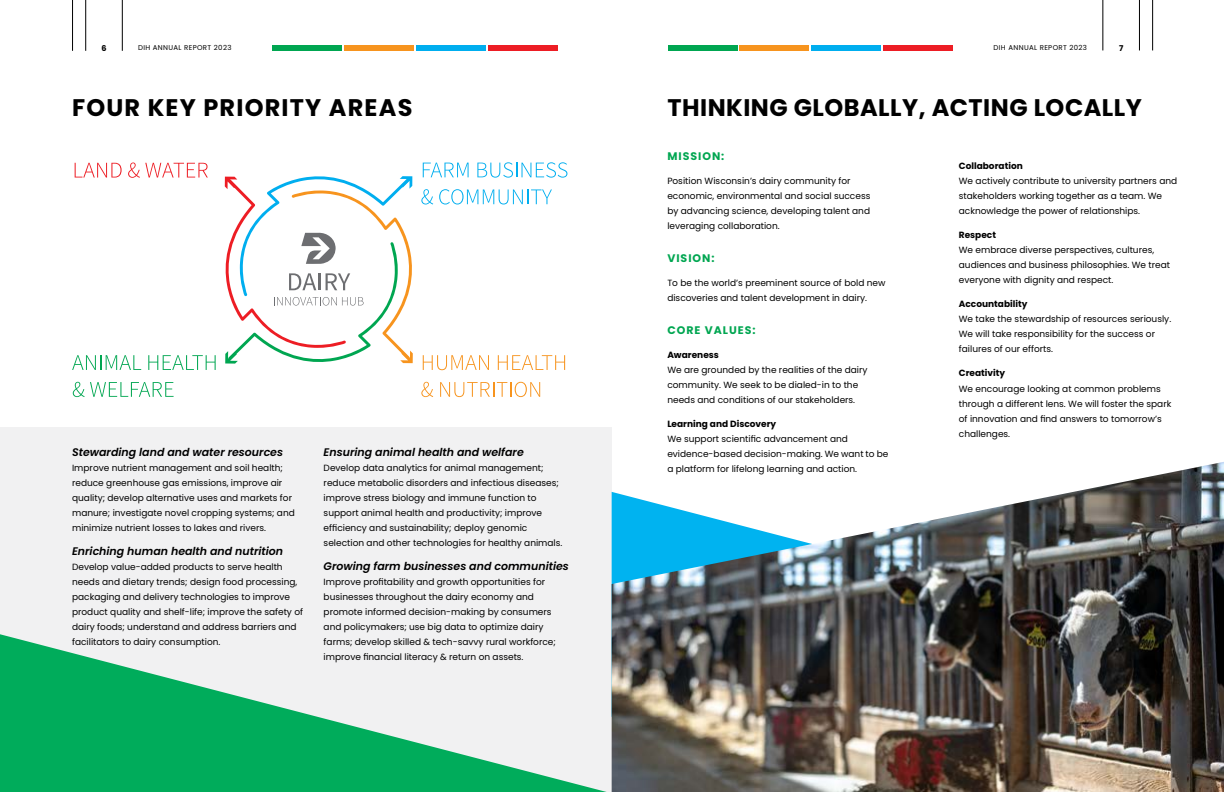
<style>
.page{position:relative;width:1224px;height:792px;background:#fff}
.page>*{position:absolute;margin:0;border:0;box-sizing:border-box;transform-origin:0 0}
.t1{font:700 24px "Poppins";letter-spacing:.02em;color:#000}
.t2{font:700 24px "Poppins";letter-spacing:.05em;color:#000}
.t3{font:italic 600 11px "Poppins";color:#000}
.t4{font:700 11px "Poppins";letter-spacing:.09em;color:#00a651}
.t5{font:9px/15px "Poppins";color:#000}
.t6{font:700 9px "Poppins";color:#000}
.t7{font:700 8px "Poppins";color:#000}
.t8{font:7px "Poppins";letter-spacing:.05em;color:#000}
</style>
<div class="page">
<hr style="left:72px;top:0;width:1px;height:51px;background:#000">
<hr style="left:86px;top:0;width:1px;height:51px;background:#000">
<hr style="left:122px;top:0;width:1px;height:51px;background:#000">
<hr style="left:1139px;top:0;width:1px;height:50px;background:#000">
<hr style="left:1152px;top:0;width:1px;height:50px;background:#000">
<hr style="left:1103px;top:0;width:1px;height:50px;background:#000">
<div style="left:668px;top:45px;width:70px;height:6px;background:#00a651"></div>
<div style="left:739px;top:45px;width:70px;height:6px;background:#f7941e"></div>
<div style="left:811px;top:45px;width:70px;height:6px;background:#00aeef"></div>
<div style="left:883px;top:45px;width:70px;height:6px;background:#ed1d24"></div>
<div style="left:272px;top:45px;width:70px;height:6px;background:#00a651"></div>
<div style="left:344px;top:45px;width:70px;height:6px;background:#f7941e"></div>
<div style="left:416px;top:45px;width:70px;height:6px;background:#00aeef"></div>
<div style="left:488px;top:45px;width:69px;height:6px;background:#ed1d24"></div>
<div style="left:0;top:427px;width:612px;height:365px;background:#f1f1f2"></div>
<svg style="left:224px;top:176px;width:189px;height:188px"></svg>
<svg style="left:423px;top:163px;width:46px;height:14px"></svg>
<svg style="left:477px;top:162px;width:90px;height:16px"></svg>
<svg style="left:421px;top:189px;width:12px;height:16px"></svg>
<svg style="left:439px;top:189px;width:113px;height:16px"></svg>
<svg style="left:423px;top:355px;width:66px;height:15px"></svg>
<svg style="left:498px;top:355px;width:67px;height:15px"></svg>
<svg style="left:421px;top:382px;width:12px;height:15px"></svg>
<svg style="left:440px;top:382px;width:100px;height:15px"></svg>
<svg style="left:75px;top:163px;width:47px;height:15px"></svg>
<svg style="left:128px;top:163px;width:80px;height:15px"></svg>
<svg style="left:72px;top:355px;width:69px;height:15px"></svg>
<svg style="left:148px;top:355px;width:68px;height:15px"></svg>
<svg style="left:73px;top:382px;width:101px;height:15px"></svg>
<img style="left:612px;top:462px;width:612px;height:330px">
<svg style="left:0;top:634px;width:607px;height:158px"></svg>
<p class="t7" style="left:101px;top:43px;width:7px">6</p>
<p class="t8" style="left:138px;top:43px;width:95px">DIH ANNUAL REPORT 2023</p>
<p class="t8" style="left:994px;top:43px;width:95px">DIH ANNUAL REPORT 2023</p>
<p class="t7" style="left:1119px;top:43px;width:6px">7</p>
<h1 class="t2" style="left:72px;top:93px;width:342px">FOUR KEY PRIORITY AREAS</h1>
<h1 class="t1" style="left:667px;top:93px;width:476px">THINKING GLOBALLY, ACTING LOCALLY</h1>
<p class="t3" style="left:72px;top:445px;width:213px">Stewarding land and water resources</p>
<p class="t5" style="left:72px;top:460px;width:224px">Improve nutrient management and soil health; reduce greenhouse gas emissions, improve air quality; develop alternative uses and markets for manure; investigate novel cropping systems; and minimize nutrient losses to lakes and rivers.</p>
<p class="t3" style="left:72px;top:544px;width:213px">Enriching human health and nutrition</p>
<p class="t5" style="left:72px;top:559px;width:233px">Develop value-added products to serve health needs and dietary trends; design food processing, packaging and delivery technologies to improve product quality and shelf-life; improve the safety of dairy foods; understand and address barriers and facilitators to dairy consumption.</p>
<p class="t3" style="left:324px;top:445px;width:202px">Ensuring animal health and welfare</p>
<p class="t5" style="left:324px;top:460px;width:240px">Develop data analytics for animal management; reduce metabolic disorders and infectious diseases; improve stress biology and immune function to support animal health and productivity; improve efficiency and sustainability; deploy genomic selection and other technologies for healthy animals.</p>
<p class="t3" style="left:324px;top:559px;width:247px">Growing farm businesses and communities</p>
<p class="t5" style="left:324px;top:574px;width:234px">Improve profitability and growth opportunities for businesses throughout the dairy economy and promote informed decision-making by consumers and policymakers; use big data to optimize dairy farms; develop skilled &amp; tech-savvy rural workforce; improve financial literacy &amp; return on assets.</p>
<p class="t4" style="left:667px;top:150px;width:59px">MISSION:</p>
<p class="t5" style="left:667px;top:174px;width:205px">Position Wisconsin’s dairy community for economic, environmental and social success by advancing science, developing talent and leveraging collaboration.</p>
<p class="t4" style="left:667px;top:252px;width:49px">VISION:</p>
<p class="t5" style="left:667px;top:276px;width:220px">To be the world’s preeminent source of bold new discoveries and talent development in dairy.</p>
<p class="t4" style="left:667px;top:324px;width:90px">CORE VALUES:</p>
<p class="t6" style="left:667px;top:350px;width:53px">Awareness</p>
<p class="t5" style="left:667px;top:363px;width:202px">We are grounded by the realities of the dairy community. We seek to be dialed-in to the needs and conditions of our stakeholders.</p>
<p class="t6" style="left:667px;top:419px;width:110px">Learning and Discovery</p>
<p class="t5" style="left:667px;top:432px;width:223px">We support scientific advancement and evidence-based decision-making. We want to be a platform for lifelong learning and action.</p>
<p class="t6" style="left:959px;top:160px;width:65px">Collaboration</p>
<p class="t5" style="left:959px;top:173px;width:220px">We actively contribute to university partners and stakeholders working together as a team. We acknowledge the power of relationships.</p>
<p class="t6" style="left:959px;top:229px;width:39px">Respect</p>
<p class="t5" style="left:959px;top:242px;width:213px">We embrace diverse perspectives, cultures, audiences and business philosophies. We treat everyone with dignity and respect.</p>
<p class="t6" style="left:959px;top:298px;width:70px">Accountability</p>
<p class="t5" style="left:959px;top:311px;width:214px">We take the stewardship of resources seriously.<br>We will take responsibility for the success or failures of our efforts.</p>
<p class="t6" style="left:959px;top:367px;width:48px">Creativity</p>
<p class="t5" style="left:959px;top:381px;width:214px">We encourage looking at common problems through a different lens. We will foster the spark of innovation and find answers to tomorrow’s challenges.</p>
</div>
